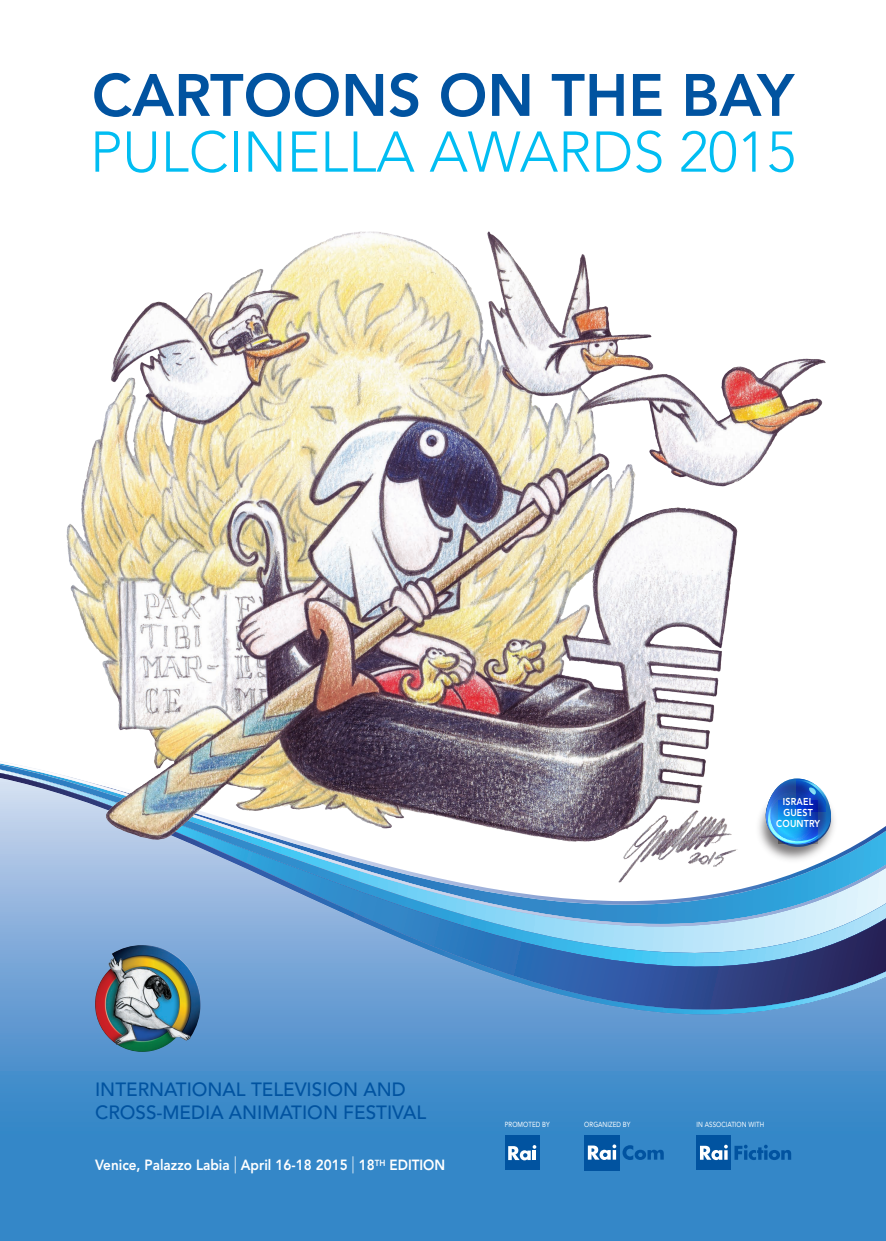
<style>
.page{position:relative;width:886px;height:1241px;background:#fff}
.page>*{position:absolute;margin:0;border:0;box-sizing:border-box;transform-origin:0 0}
.t1{font:800 59.12px "Avenir";color:#0153a0}
.t2{font:300 56.81px "Avenir";color:#01bdf2}
.t3{font:500 19.06px "Avenir";color:#0153a0}
.t4{font:800 14.69px "Avenir";color:#fff;scale:.92 1}
.t5{font:800 9.94px/11.3px "Avenir";letter-spacing:.02em;color:#fff;text-align:center;scale:.89 1}
.t6{font:7.31px "Avenir";letter-spacing:.01em;color:#fff;scale:.84 1}
.s1{font-weight:300;font-size:22px}
</style>
<div class="page">
<svg style="left:0;top:777px;width:886px;height:463px;background:#4f92cc"></svg>
<img style="left:95px;top:944px;width:106px;height:107px">
<div style="left:505px;top:1135px;width:34px;height:34px;background:#0153a0"></div>
<svg style="left:508px;top:1145px;width:28px;height:15px"></svg>
<div style="left:696px;top:1135px;width:35px;height:34px;background:#0153a0"></div>
<svg style="left:700px;top:1144px;width:28px;height:15px"></svg>
<svg style="left:734px;top:1144px;width:57px;height:15px"></svg>
<svg style="left:622px;top:1144px;width:42px;height:15px"></svg>
<div style="left:584px;top:1134px;width:36px;height:35px;background:#0153a0"></div>
<svg style="left:588px;top:1144px;width:28px;height:15px"></svg>
<img style="left:844px;top:777px;width:21px;height:114px">
<img style="left:48px;top:231px;width:796px;height:669px">
<p class="t1" style="left:92px;top:60px;width:704px">CARTOONS ON THE BAY</p>
<p class="t2" style="left:90px;top:119px;width:707px">PULCINELLA AWARDS 2015</p>
<p class="t5" style="left:776px;top:795px;width:51px">ISRAEL<br>GUEST<br>COUNTRY</p>
<p class="t3" style="left:95px;top:1077px;width:312px">INTERNATIONAL TELEVISION AND</p>
<p class="t3" style="left:95px;top:1100px;width:333px">CROSS-MEDIA ANIMATION FESTIVAL</p>
<p class="t4" style="left:95px;top:1156px;width:382px">Venice, Palazzo Labia <span class="s1">|</span> April 16-18 2015 <span class="s1">|</span> 18<sup>TH</sup> EDITION</p>
<p class="t6" style="left:505px;top:1119px;width:55px">PROMOTED BY</p>
<p class="t6" style="left:584px;top:1119px;width:56px">ORGANIZED BY</p>
<p class="t6" style="left:696px;top:1119px;width:82px">IN ASSOCIATION WITH</p>
</div>
